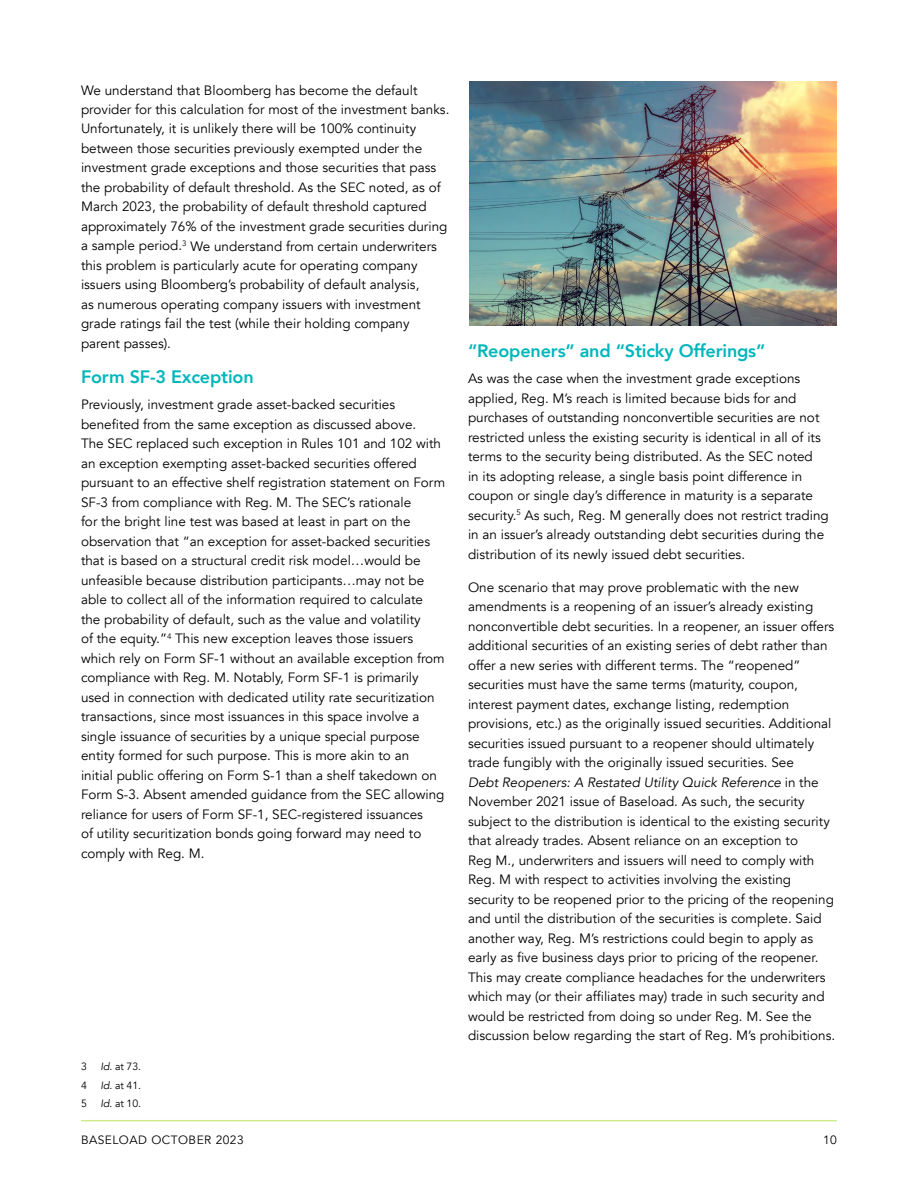
<style>
.page{position:relative;width:918px;height:1188px;background:#fff}
.page>*{position:absolute;margin:0;border:0;box-sizing:border-box;transform-origin:0 0}
.t1{font:800 18px "Avenir";letter-spacing:-.01em;color:#00b6bb}
.t2{font:13.5px/19.5px "Avenir";color:#000}
.t3{font:12px "Avenir";letter-spacing:.04em;color:#000}
.t4{font:10.5px "Avenir";letter-spacing:-.01em;color:#000}
.s1{font-style:italic}
</style>
<div class="page">
<hr style="left:81px;top:1120px;width:756px;height:1px;background:#d0ea8e">
<img style="left:469px;top:81px;width:368px;height:244px">
<p class="t2" style="left:81px;top:80px;width:370px">We understand that Bloomberg has become the default provider for this calculation for most of the investment banks.<br>Unfortunately, it is unlikely there will be 100% continuity between those securities previously exempted under the investment grade exceptions and those securities that pass the probability of default threshold. As the SEC noted, as of March 2023, the probability of default threshold captured approximately 76% of the investment grade securities during a sample period.<sup>3</sup> We understand from certain underwriters this problem is particularly acute for operating company issuers using Bloomberg’s probability of default analysis,<br>as numerous operating company issuers with investment grade ratings fail the test (while their holding company parent passes).</p>
<h1 class="t1" style="left:81px;top:363px;width:174px">Form SF-3 Exception</h1>
<p class="t2" style="left:81px;top:395px;width:366px">Previously, investment grade asset-backed securities benefited from the same exception as discussed above.<br>The SEC replaced such exception in Rules 101 and 102 with an exception exempting asset-backed securities offered pursuant to an effective shelf registration statement on Form SF-3 from compliance with Reg. M. The SEC’s rationale<br>for the bright line test was based at least in part on the observation that “an exception for asset-backed securities that is based on a structural credit risk model…would be unfeasible because distribution participants…may not be able to collect all of the information required to calculate the probability of default, such as the value and volatility<br>of the equity.”<sup>4</sup> This new exception leaves those issuers which rely on Form SF-1 without an available exception from compliance with Reg. M. Notably, Form SF-1 is primarily used in connection with dedicated utility rate securitization transactions, since most issuances in this space involve a single issuance of securities by a unique special purpose entity formed for such purpose. This is more akin to an<br>initial public offering on Form S-1 than a shelf takedown on Form S-3. Absent amended guidance from the SEC allowing reliance for users of Form SF-1, SEC-registered issuances<br>of utility securitization bonds going forward may need to comply with Reg. M.</p>
<p class="t4" style="left:81px;top:1060px;width:7px">3</p>
<p class="t4" style="left:100px;top:1060px;width:42px"><span class="s1">Id</span>. at 73.</p>
<p class="t4" style="left:81px;top:1079px;width:7px">4</p>
<p class="t4" style="left:100px;top:1079px;width:42px"><span class="s1">Id</span>. at 41.</p>
<p class="t4" style="left:81px;top:1097px;width:7px">5</p>
<p class="t4" style="left:100px;top:1097px;width:42px"><span class="s1">Id</span>. at 10.</p>
<h1 class="t1" style="left:468px;top:337px;width:299px">“Reopeners” and “Sticky Offerings”</h1>
<p class="t2" style="left:468px;top:369px;width:362px">As was the case when the investment grade exceptions applied, Reg. M’s reach is limited because bids for and purchases of outstanding nonconvertible securities are not restricted unless the existing security is identical in all of its terms to the security being distributed. As the SEC noted<br>in its adopting release, a single basis point difference in coupon or single day’s difference in maturity is a separate security.<sup>5</sup> As such, Reg. M generally does not restrict trading in an issuer’s already outstanding debt securities during the distribution of its newly issued debt securities.</p>
<p class="t2" style="left:468px;top:578px;width:369px">One scenario that may prove problematic with the new amendments is a reopening of an issuer’s already existing nonconvertible debt securities. In a reopener, an issuer offers additional securities of an existing series of debt rather than offer a new series with different terms. The “reopened” securities must have the same terms (maturity, coupon, interest payment dates, exchange listing, redemption provisions, etc.) as the originally issued securities. Additional securities issued pursuant to a reopener should ultimately trade fungibly with the originally issued securities. See<br><span class="s1">Debt Reopeners: A Restated Utility Quick Reference</span> in the November 2021 issue of Baseload. As such, the security subject to the distribution is identical to the existing security that already trades. Absent reliance on an exception to<br>Reg M., underwriters and issuers will need to comply with Reg. M with respect to activities involving the existing security to be reopened prior to the pricing of the reopening and until the distribution of the securities is complete. Said another way, Reg. M’s restrictions could begin to apply as early as five business days prior to pricing of the reopener.<br>This may create compliance headaches for the underwriters which may (or their affiliates may) trade in such security and would be restricted from doing so under Reg. M. See the discussion below regarding the start of Reg. M’s prohibitions.</p>
<p class="t3" style="left:81px;top:1133px;width:164px">BASELOAD OCTOBER 2023</p>
<p class="t3" style="left:823px;top:1133px;width:15px">10</p>
</div>
